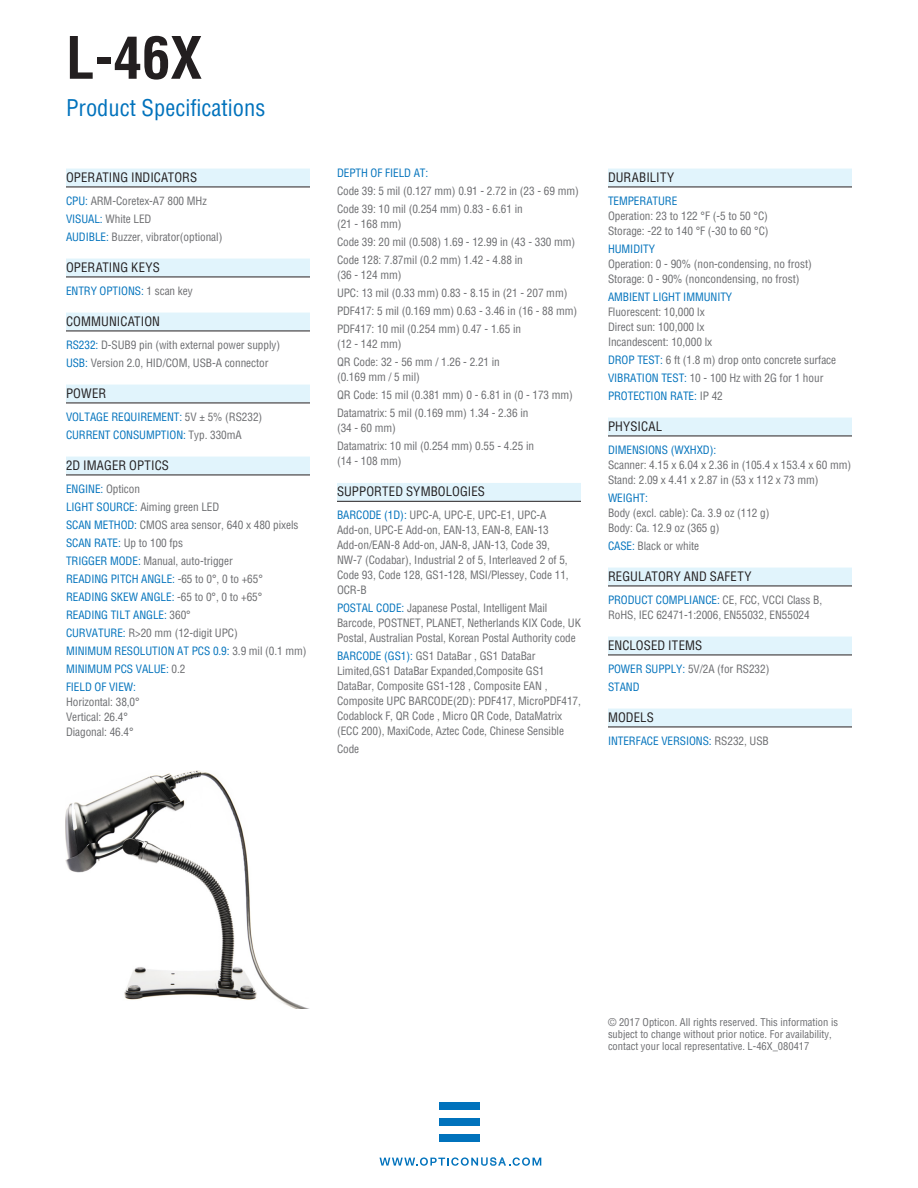
<style>
.page{position:relative;width:918px;height:1188px;background:#fff}
.page>*{position:absolute;margin:0;border:0;box-sizing:border-box;transform-origin:0 0}
.t1{font:700 condensed 57px "Helvetica";color:#231f20}
.t2{font:condensed 22.5px "Helvetica";color:#0072bc}
.Specs_subhead{font:condensed 12.75px "Helvetica";letter-spacing:.005em;color:#231f20}
.Specs{font:condensed 11.25px/15px "Helvetica";letter-spacing:-.005em;color:#6c6d70}
.Specs-2{font:condensed 11.25px "Helvetica";letter-spacing:-.005em;color:#0072bc}
.Product_number{font:condensed 10.5px/12px "Helvetica";color:#6c6d70}
.s1{color:#0072bc}
.s2{color:#6c6d70}
</style>
<div class="page">
<div style="left:439px;top:1102px;width:41px;height:8px;background:#0072bc"></div>
<div style="left:439px;top:1118px;width:41px;height:8px;background:#0072bc"></div>
<div style="left:439px;top:1134px;width:41px;height:8px;background:#0072bc"></div>
<svg style="left:380px;top:1157px;width:161px;height:9px"></svg>
<div style="left:66px;top:169px;width:244px;height:18px;background:#e1f4fc"></div>
<hr style="left:66px;top:187px;width:244px;height:1px;background:#231f20">
<div style="left:66px;top:259px;width:244px;height:18px;background:#e1f4fc"></div>
<hr style="left:66px;top:277px;width:244px;height:1px;background:#231f20">
<div style="left:66px;top:313px;width:244px;height:18px;background:#e1f4fc"></div>
<hr style="left:66px;top:331px;width:244px;height:1px;background:#231f20">
<div style="left:66px;top:385px;width:244px;height:18px;background:#e1f4fc"></div>
<hr style="left:66px;top:403px;width:244px;height:1px;background:#231f20">
<div style="left:66px;top:457px;width:244px;height:18px;background:#e1f4fc"></div>
<hr style="left:66px;top:475px;width:244px;height:1px;background:#231f20">
<div style="left:337px;top:483px;width:244px;height:18px;background:#e1f4fc"></div>
<hr style="left:337px;top:501px;width:244px;height:1px;background:#231f20">
<div style="left:608px;top:169px;width:244px;height:18px;background:#e1f4fc"></div>
<hr style="left:608px;top:187px;width:244px;height:1px;background:#231f20">
<div style="left:608px;top:418px;width:244px;height:18px;background:#e1f4fc"></div>
<hr style="left:608px;top:436px;width:244px;height:1px;background:#231f20">
<div style="left:608px;top:568px;width:244px;height:18px;background:#e1f4fc"></div>
<hr style="left:608px;top:586px;width:244px;height:1px;background:#231f20">
<div style="left:608px;top:637px;width:244px;height:18px;background:#e1f4fc"></div>
<hr style="left:608px;top:655px;width:244px;height:1px;background:#231f20">
<div style="left:608px;top:709px;width:244px;height:18px;background:#e1f4fc"></div>
<hr style="left:608px;top:727px;width:244px;height:1px;background:#231f20">
<img style="left:66px;top:771px;width:243px;height:238px">
<h1 class="t1" style="left:66px;top:23px;width:138px">L-46X</h1>
<h2 class="t2" style="left:66px;top:94px;width:201px">Product Specifications</h2>
<p class="Specs_subhead" style="left:66px;top:169px;width:133px">OPERATING INDICATORS</p>
<p class="Specs" style="left:66px;top:193px;width:142px"><span class="s1">CPU:</span> ARM-Coretex-A7 800 MHz</p>
<p class="Specs" style="left:66px;top:211px;width:87px"><span class="s1">VISUAL:</span> White LED</p>
<p class="Specs" style="left:66px;top:229px;width:158px"><span class="s1">AUDIBLE:</span> Buzzer, vibrator(optional)</p>
<p class="Specs_subhead" style="left:66px;top:259px;width:95px">OPERATING KEYS</p>
<p class="Specs-2" style="left:66px;top:283px;width:128px">ENTRY OPTIONS: <span class="s2">1 scan key</span></p>
<p class="Specs_subhead" style="left:66px;top:313px;width:96px">COMMUNICATION</p>
<p class="Specs" style="left:66px;top:337px;width:216px"><span class="s1">RS232:</span> D-SUB9 pin (with external power supply)</p>
<p class="Specs" style="left:66px;top:355px;width:204px"><span class="s1">USB:</span> Version 2.0, HID/COM, USB-A connector</p>
<p class="Specs_subhead" style="left:66px;top:385px;width:42px">POWER</p>
<p class="Specs-2" style="left:66px;top:409px;width:198px">VOLTAGE REQUIREMENT: <span class="s2">5V ± 5% (RS232)</span></p>
<p class="Specs-2" style="left:66px;top:427px;width:177px">CURRENT CONSUMPTION: <span class="s2">Typ. 330mA</span></p>
<p class="Specs_subhead" style="left:66px;top:457px;width:105px">2D IMAGER OPTICS</p>
<p class="Specs-2" style="left:66px;top:481px;width:76px">ENGINE: <span class="s2">Opticon</span></p>
<p class="Specs" style="left:66px;top:499px;width:155px"><span class="s1">LIGHT SOURCE:</span> Aiming green LED</p>
<p class="Specs" style="left:66px;top:517px;width:234px"><span class="s1">SCAN METHOD:</span> CMOS area sensor, 640 x 480 pixels</p>
<p class="Specs" style="left:66px;top:535px;width:119px"><span class="s1">SCAN RATE:</span> Up to 100 fps</p>
<p class="Specs" style="left:66px;top:553px;width:168px"><span class="s1">TRIGGER MODE:</span> Manual, auto-trigger</p>
<p class="Specs-2" style="left:66px;top:571px;width:198px">READING PITCH ANGLE: <span class="s2">-65 to 0°, 0 to +65°</span></p>
<p class="Specs-2" style="left:66px;top:589px;width:198px">READING SKEW ANGLE: <span class="s2">-65 to 0°, 0 to +65°</span></p>
<p class="Specs-2" style="left:66px;top:607px;width:126px">READING TILT ANGLE: <span class="s2">360°</span></p>
<p class="Specs" style="left:66px;top:625px;width:173px"><span class="s1">CURVATURE:</span> R&gt;20 mm (12-digit UPC)</p>
<p class="Specs-2" style="left:66px;top:643px;width:242px">MINIMUM RESOLUTION AT PCS 0.9: <span class="s2">3.9 mil (0.1 mm)</span></p>
<p class="Specs-2" style="left:66px;top:661px;width:121px">MINIMUM PCS VALUE: <span class="s2">0.2</span></p>
<p class="Specs" style="left:66px;top:679px;width:75px"><span class="s1">FIELD OF VIEW:<br></span>Horizontal: 38,0°<br>Vertical: 26.4°<br>Diagonal: 46.4°</p>
<p class="Specs-2" style="left:337px;top:166px;width:93px">DEPTH OF FIELD AT:</p>
<p class="Specs" style="left:337px;top:183px;width:243px">Code 39: 5 mil (0.127 mm) 0.91 - 2.72 in (23 - 69 mm)</p>
<p class="Specs" style="left:337px;top:201px;width:187px">Code 39: 10 mil (0.254 mm) 0.83 - 6.61 in (21 - 168 mm)</p>
<p class="Specs" style="left:337px;top:234px;width:240px">Code 39: 20 mil (0.508) 1.69 - 12.99 in (43 - 330 mm)</p>
<p class="Specs" style="left:337px;top:252px;width:187px">Code 128: 7.87mil (0.2 mm) 1.42 - 4.88 in (36 - 124 mm)</p>
<p class="Specs" style="left:337px;top:285px;width:232px">UPC: 13 mil (0.33 mm) 0.83 - 8.15 in (21 - 207 mm)</p>
<p class="Specs" style="left:337px;top:303px;width:242px">PDF417: 5 mil (0.169 mm) 0.63 - 3.46 in (16 - 88 mm)</p>
<p class="Specs" style="left:337px;top:321px;width:186px">PDF417: 10 mil (0.254 mm) 0.47 - 1.65 in (12 - 142 mm)</p>
<p class="Specs" style="left:337px;top:354px;width:164px">QR Code: 32 - 56 mm / 1.26 - 2.21 in (0.169 mm / 5 mil)</p>
<p class="Specs" style="left:337px;top:387px;width:237px">QR Code: 15 mil (0.381 mm) 0 - 6.81 in (0 - 173 mm)</p>
<p class="Specs" style="left:337px;top:405px;width:193px">Datamatrix: 5 mil (0.169 mm) 1.34 - 2.36 in (34 - 60 mm)</p>
<p class="Specs" style="left:337px;top:438px;width:199px">Datamatrix: 10 mil (0.254 mm) 0.55 - 4.25 in (14 - 108 mm)</p>
<p class="Specs_subhead" style="left:337px;top:484px;width:149px">SUPPORTED SYMBOLOGIES</p>
<p class="Specs" style="left:337px;top:507px;width:233px"><span class="s1">BARCODE (1D):</span> UPC-A, UPC-E, UPC-E1, UPC-A Add-on, UPC-E Add-on, EAN-13, EAN-8, EAN-13<br>Add-on/EAN-8 Add-on, JAN-8, JAN-13, Code 39, NW-7 (Codabar), Industrial 2 of 5, Interleaved 2 of 5, Code 93, Code 128, GS1-128, MSI/Plessey, Code 11, OCR-B</p>
<p class="Specs" style="left:337px;top:600px;width:246px"><span class="s1">POSTAL CODE:</span> Japanese Postal, Intelligent Mail<br>Barcode, POSTNET, PLANET, Netherlands KIX Code, UK<br>Postal, Australian Postal, Korean Postal Authority code</p>
<p class="Specs" style="left:337px;top:648px;width:245px"><span class="s1">BARCODE (GS1):</span> GS1 DataBar , GS1 DataBar Limited,GS1 DataBar Expanded,Composite GS1<br>DataBar, Composite GS1-128 , Composite EAN , Composite UPC BARCODE(2D): PDF417, MicroPDF417, Codablock F, QR Code , Micro QR Code, DataMatrix (ECC 200), MaxiCode, Aztec Code, Chinese Sensible</p>
<p class="Specs" style="left:337px;top:741px;width:24px">Code</p>
<p class="Specs_subhead" style="left:608px;top:169px;width:68px">DURABILITY</p>
<p class="Specs" style="left:608px;top:193px;width:162px"><span class="s1">TEMPERATURE<br></span>Operation: 23 to 122 °F (-5 to 50 °C)<br>Storage: -22 to 140 °F (-30 to 60 °C)</p>
<p class="Specs" style="left:608px;top:241px;width:205px"><span class="s1">HUMIDITY<br></span>Operation: 0 - 90% (non-condensing, no frost)<br>Storage: 0 - 90% (noncondensing, no frost)</p>
<p class="Specs" style="left:608px;top:289px;width:126px"><span class="s1">AMBIENT LIGHT IMMUNITY<br></span>Fluorescent: 10,000 lx<br>Direct sun: 100,000 lx<br>Incandescent: 10,000 lx</p>
<p class="Specs" style="left:608px;top:352px;width:230px"><span class="s1">DROP TEST:</span> 6 ft (1.8 m) drop onto concrete surface</p>
<p class="Specs" style="left:608px;top:370px;width:217px"><span class="s1">VIBRATION TEST:</span> 10 - 100 Hz with 2G for 1 hour</p>
<p class="Specs-2" style="left:608px;top:388px;width:116px">PROTECTION RATE: <span class="s2">IP 42</span></p>
<p class="Specs_subhead" style="left:608px;top:418px;width:56px">PHYSICAL</p>
<p class="Specs" style="left:608px;top:442px;width:245px"><span class="s1">DIMENSIONS (WXHXD):<br></span>Scanner: 4.15 x 6.04 x 2.36 in (105.4 x 153.4 x 60 mm)<br>Stand: 2.09 x 4.41 x 2.87 in (53 x 112 x 73 mm)</p>
<p class="Specs" style="left:608px;top:490px;width:163px"><span class="s1">WEIGHT:<br></span>Body (excl. cable): Ca. 3.9 oz (112 g)<br>Body: Ca. 12.9 oz (365 g)</p>
<p class="Specs" style="left:608px;top:538px;width:93px"><span class="s1">CASE:</span> Black or white</p>
<p class="Specs_subhead" style="left:608px;top:568px;width:145px">REGULATORY AND SAFETY</p>
<p class="Specs" style="left:608px;top:592px;width:216px"><span class="s1">PRODUCT COMPLIANCE:</span> CE, FCC, VCCI Class B,<br>RoHS, IEC 62471-1:2006, EN55032, EN55024</p>
<p class="Specs_subhead" style="left:608px;top:637px;width:96px">ENCLOSED ITEMS</p>
<p class="Specs" style="left:608px;top:661px;width:163px"><span class="s1">POWER SUPPLY:</span> 5V/2A (for RS232)</p>
<p class="Specs-2" style="left:608px;top:679px;width:33px">STAND</p>
<p class="Specs_subhead" style="left:608px;top:709px;width:47px">MODELS</p>
<p class="Specs-2" style="left:608px;top:733px;width:162px">INTERFACE VERSIONS: <span class="s2">RS232, USB</span></p>
<p class="Product_number" style="left:608px;top:1016px;width:232px">© 2017 Opticon. All rights reserved. This information is subject to change without prior notice. For availability, contact your local representative. L-46X_080417</p>
</div>
